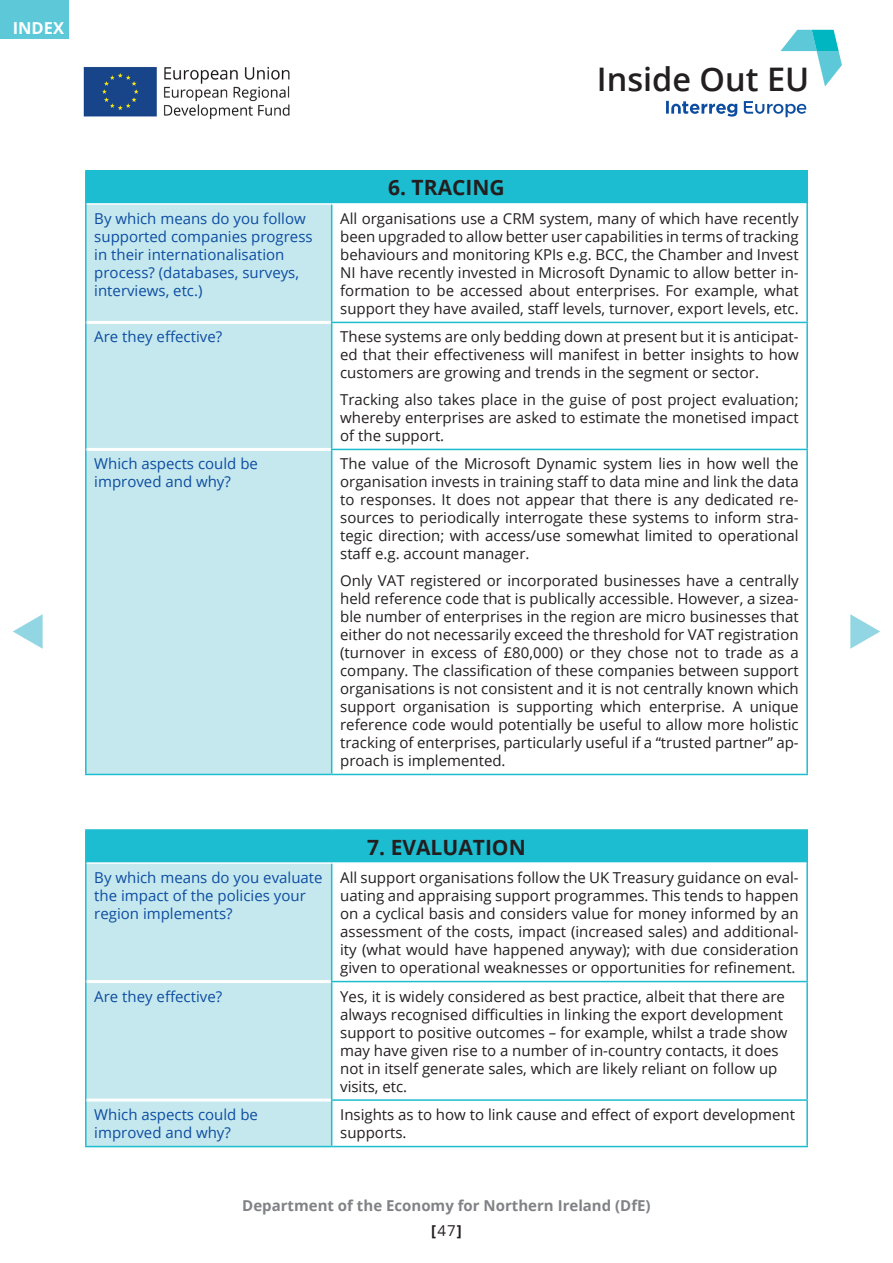
<style>
.page{position:relative;width:893px;height:1263px;background:#fff}
.page>*{position:absolute;margin:0;border:0;box-sizing:border-box;transform-origin:0 0}
.t1{font:600 32.55px "Open Sans";color:#231f20}
.t2{font:700 21px "Open Sans";color:#231f20}
.t3{font:700 16.5px "Open Sans";color:#fff}
.t4{font:15px/18px "Open Sans";color:#231f20;text-align:justify}
.t5{font:15px/18px "Open Sans";color:#0d4da1}
.t6{font:700 15px "Open Sans";color:#808285}
.t7{font:700 15px "Open Sans";color:#231f20}
.s1{font-weight:400}
</style>
<div class="page">
<div style="left:0;top:0;width:68px;height:38px;background:#5cc8d8"></div>
<svg style="left:780px;top:30px;width:62px;height:56px"></svg>
<svg style="left:666px;top:101px;width:71px;height:16px"></svg>
<svg style="left:744px;top:101px;width:62px;height:16px"></svg>
<img style="left:83px;top:66px;width:207px;height:54px">
<svg style="left:13px;top:614px;width:30px;height:35px"></svg>
<svg style="left:850px;top:614px;width:30px;height:35px"></svg>
<div style="left:86px;top:171px;width:721px;height:33px;background:#1cbdd0"></div>
<div style="left:87px;top:205px;width:244px;height:569px;background:#c5e8ee"></div>
<svg style="left:332px;top:205px;width:474px;height:569px"></svg>
<hr style="left:85px;top:170px;width:247px;height:2px;background:#1cbdd0">
<hr style="left:85px;top:172px;width:2px;height:32px;background:#1cbdd0">
<hr style="left:332px;top:170px;width:476px;height:2px;background:#1cbdd0">
<hr style="left:806px;top:172px;width:2px;height:32px;background:#1cbdd0">
<hr style="left:85px;top:204px;width:2px;height:118px;background:#1cbdd0">
<hr style="left:806px;top:204px;width:2px;height:118px;background:#1cbdd0">
<hr style="left:85px;top:322px;width:2px;height:127px;background:#1cbdd0">
<hr style="left:806px;top:323px;width:2px;height:126px;background:#1cbdd0">
<hr style="left:85px;top:449px;width:2px;height:325px;background:#1cbdd0">
<hr style="left:806px;top:450px;width:2px;height:324px;background:#1cbdd0">
<hr style="left:85px;top:774px;width:247px;height:1px;background:#1cbdd0">
<hr style="left:332px;top:774px;width:476px;height:1px;background:#1cbdd0">
<hr style="left:87px;top:321px;width:244px;height:3px;background:#fff">
<hr style="left:87px;top:448px;width:244px;height:3px;background:#fff">
<hr style="left:331px;top:322px;width:477px;height:1px;background:#1cbdd0">
<hr style="left:331px;top:449px;width:477px;height:1px;background:#1cbdd0">
<hr style="left:332px;top:203px;width:474px;height:2px;background:#fff">
<hr style="left:87px;top:203px;width:245px;height:2px;background:#fff">
<hr style="left:331px;top:205px;width:1px;height:117px;background:#1cbdd0">
<hr style="left:331px;top:323px;width:1px;height:126px;background:#1cbdd0">
<hr style="left:331px;top:450px;width:1px;height:324px;background:#1cbdd0">
<div style="left:86px;top:830px;width:721px;height:33px;background:#1cbdd0"></div>
<div style="left:87px;top:864px;width:244px;height:282px;background:#c5e8ee"></div>
<svg style="left:332px;top:864px;width:474px;height:282px"></svg>
<hr style="left:85px;top:829px;width:247px;height:2px;background:#1cbdd0">
<hr style="left:85px;top:831px;width:2px;height:32px;background:#1cbdd0">
<hr style="left:332px;top:829px;width:476px;height:2px;background:#1cbdd0">
<hr style="left:806px;top:831px;width:2px;height:32px;background:#1cbdd0">
<hr style="left:85px;top:863px;width:2px;height:118px;background:#1cbdd0">
<hr style="left:806px;top:863px;width:2px;height:118px;background:#1cbdd0">
<hr style="left:85px;top:981px;width:2px;height:119px;background:#1cbdd0">
<hr style="left:806px;top:982px;width:2px;height:117px;background:#1cbdd0">
<hr style="left:85px;top:1100px;width:2px;height:46px;background:#1cbdd0">
<hr style="left:806px;top:1101px;width:2px;height:45px;background:#1cbdd0">
<hr style="left:85px;top:1146px;width:247px;height:1px;background:#1cbdd0">
<hr style="left:332px;top:1146px;width:476px;height:1px;background:#1cbdd0">
<hr style="left:87px;top:980px;width:244px;height:3px;background:#fff">
<hr style="left:87px;top:1098px;width:244px;height:3px;background:#fff">
<hr style="left:331px;top:981px;width:477px;height:1px;background:#1cbdd0">
<hr style="left:331px;top:1099px;width:477px;height:2px;background:#1cbdd0">
<hr style="left:332px;top:862px;width:474px;height:2px;background:#fff">
<hr style="left:87px;top:862px;width:245px;height:2px;background:#fff">
<hr style="left:331px;top:864px;width:1px;height:117px;background:#1cbdd0">
<hr style="left:331px;top:982px;width:1px;height:117px;background:#1cbdd0">
<hr style="left:331px;top:1101px;width:1px;height:45px;background:#1cbdd0">
<p class="t3" style="left:13px;top:16px;width:53px">INDEX</p>
<h1 class="t1" style="left:597px;top:57px;width:214px">Inside Out EU</h1>
<h2 class="t2" style="left:388px;top:173px;width:118px">6. TRACING</h2>
<p class="t5" style="left:94px;top:209px;width:220px">By which means do you follow supported companies progress in their internationalisation process? (databases, surveys, interviews, etc.)</p>
<p class="t4" style="left:340px;top:209px;width:460px">All organisations use a CRM system, many of which have recently been upgraded to allow better user capabilities in terms of tracking behaviours and monitoring KPIs e.g. BCC, the Chamber and Invest NI have recently invested in Microsoft Dynamic to allow better in&shy;formation to be accessed about enterprises. For example, what support they have availed, staff levels, turnover, export levels, etc.</p>
<p class="t5" style="left:94px;top:328px;width:129px">Are they effective?</p>
<p class="t4" style="left:340px;top:328px;width:460px">These systems are only bedding down at present but it is anticipat&shy;ed that their effectiveness will manifest in better insights to how customers are growing and trends in the segment or sector.</p>
<p class="t4" style="left:340px;top:390px;width:460px">Tracking also takes place in the guise of post project evaluation; whereby enterprises are asked to estimate the monetised impact of the support.</p>
<p class="t5" style="left:94px;top:455px;width:165px">Which aspects could be improved and why?</p>
<p class="t4" style="left:340px;top:455px;width:460px">The value of the Microsoft Dynamic system lies in how well the organisation invests in training staff to data mine and link the data to responses. It does not appear that there is any dedicated re&shy;sources to periodically interrogate these systems to inform stra&shy;tegic direction; with access/use somewhat limited to operational staff e.g. account manager.</p>
<p class="t4" style="left:340px;top:571px;width:460px">Only VAT registered or incorporated businesses have a centrally held reference code that is publically accessible. However, a sizea&shy;ble number of enterprises in the region are micro businesses that either do not necessarily exceed the threshold for VAT registration (turnover in excess of £80,000) or they chose not to trade as a company. The classification of these companies between support organisations is not consistent and it is not centrally known which support organisation is supporting which enterprise. A unique reference code would potentially be useful to allow more holistic tracking of enterprises, particularly useful if a “trusted partner” ap&shy;proach is implemented.</p>
<h2 class="t2" style="left:367px;top:832px;width:160px">7. EVALUATION</h2>
<p class="t5" style="left:94px;top:868px;width:230px">By which means do you evaluate the impact of the policies your region implements?</p>
<p class="t4" style="left:340px;top:868px;width:460px">All support organisations follow the UK Treasury guidance on eval&shy;uating and appraising support programmes. This tends to happen on a cyclical basis and considers value for money informed by an assessment of the costs, impact (increased sales) and additional&shy;ity (what would have happened anyway); with due consideration given to operational weaknesses or opportunities for refinement.</p>
<p class="t5" style="left:94px;top:987px;width:129px">Are they effective?</p>
<p class="t4" style="left:340px;top:987px;width:449px;text-align:left">Yes, it is widely considered as best practice, albeit that there are always recognised difficulties in linking the export development support to positive outcomes – for example, whilst a trade show may have given rise to a number of in-country contacts, it does not in itself generate sales, which are likely reliant on follow up visits, etc.</p>
<p class="t5" style="left:94px;top:1105px;width:165px">Which aspects could be improved and why?</p>
<p class="t4" style="left:340px;top:1105px;width:456px">Insights as to how to link cause and effect of export development supports.</p>
<p class="t6" style="left:242px;top:1194px;width:410px">Department of the Economy for Northern Ireland (DfE)</p>
<p class="t7" style="left:431px;top:1220px;width:32px">[<span class="s1">47</span>]</p>
</div>
